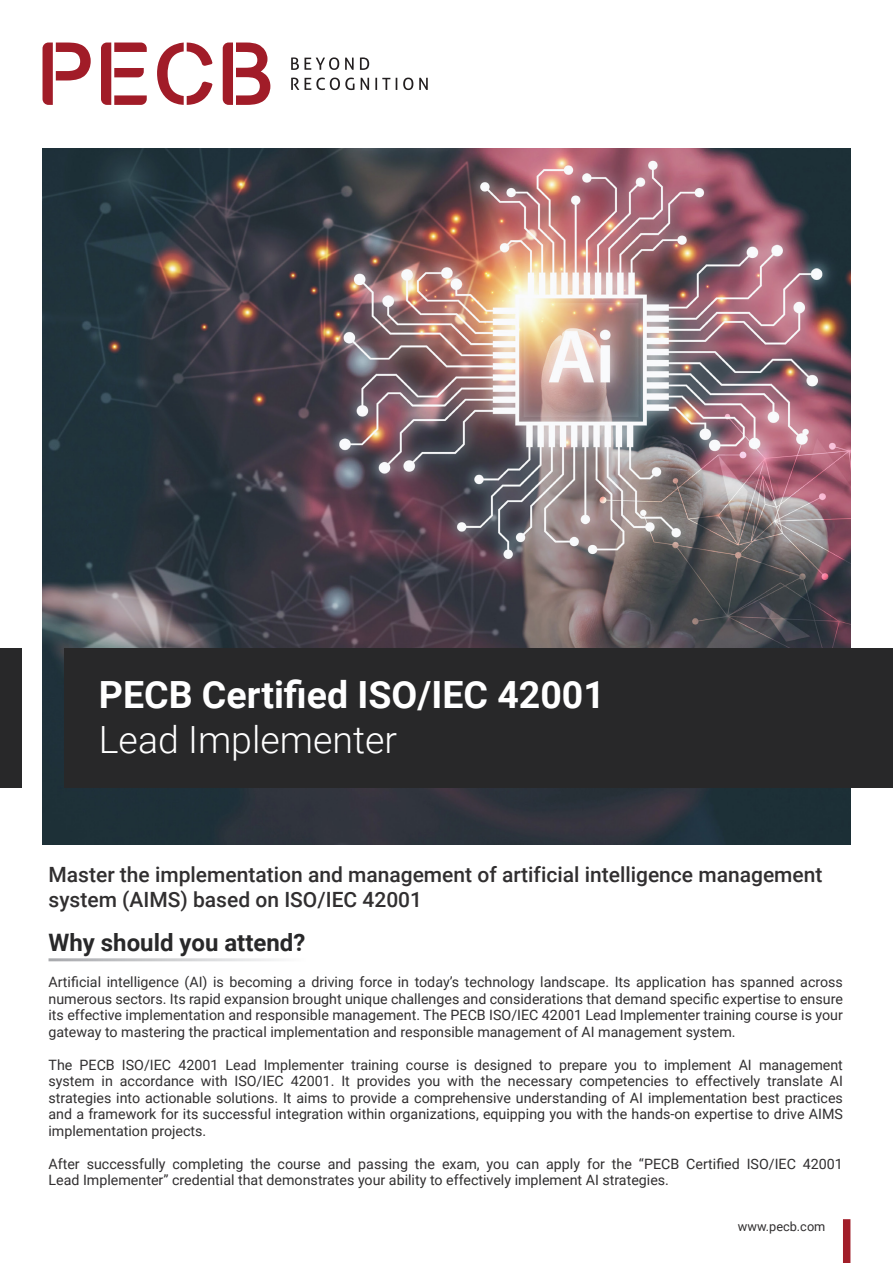
<style>
.page{position:relative;width:893px;height:1263px;background:#fff}
.page>*{position:absolute;margin:0;border:0;box-sizing:border-box;transform-origin:0 0}
.t1{font:700 37.5px "Roboto";color:#fff}
.t2{font:300 37.5px "Roboto";color:#fff}
.t3{font:700 24px "Roboto";color:#282829}
.t4{font:500 21px/25.2px "Roboto";color:#312f30}
.t5{font:14.25px/16.5px "Roboto";color:#312f30;text-align:justify}
.Bullet_Points{font:12.75px "Roboto";color:#312f30}
</style>
<div class="page">
<img style="left:43px;top:149px;width:807px;height:696px">
<div style="left:65px;top:648px;width:828px;height:140px;background:#282829"></div>
<div style="left:0;top:648px;width:21px;height:140px;background:#282829"></div>
<div style="left:843px;top:1219px;width:7px;height:44px;background:#a11e29"></div>
<svg style="left:43px;top:43px;width:48px;height:62px"></svg>
<svg style="left:101px;top:43px;width:46px;height:62px"></svg>
<svg style="left:157px;top:43px;width:55px;height:62px"></svg>
<svg style="left:223px;top:43px;width:47px;height:62px"></svg>
<svg style="left:291px;top:57px;width:48px;height:13px"></svg>
<svg style="left:345px;top:58px;width:9px;height:12px"></svg>
<svg style="left:360px;top:57px;width:9px;height:13px"></svg>
<svg style="left:291px;top:78px;width:8px;height:12px"></svg>
<svg style="left:305px;top:78px;width:49px;height:12px"></svg>
<svg style="left:361px;top:78px;width:8px;height:12px"></svg>
<svg style="left:375px;top:78px;width:15px;height:12px"></svg>
<svg style="left:396px;top:78px;width:1px;height:12px"></svg>
<svg style="left:403px;top:78px;width:10px;height:12px"></svg>
<svg style="left:419px;top:78px;width:9px;height:12px"></svg>
<p class="t1" style="left:99px;top:668px;width:508px">PECB Certified ISO/IEC 42001</p>
<p class="t2" style="left:99px;top:713px;width:300px">Lead Implementer</p>
<p class="t4" style="left:49px;top:861px;width:775px">Master the implementation and management of artificial intelligence management system (AIMS) based on ISO/IEC 42001</p>
<p class="t3" style="left:49px;top:925px;width:258px">Why should you attend?</p>
<p class="t5" style="left:49px;top:973px;width:796px">Artificial intelligence (AI) is becoming a driving force in today’s technology landscape. Its application has spanned across numerous sectors. Its rapid expansion brought unique challenges and considerations that demand specific expertise to ensure its effective implementation and responsible management. The PECB ISO/IEC 42001 Lead Implementer training course is your gateway to mastering the practical implementation and responsible management of AI management system.</p>
<p class="t5" style="left:49px;top:1056px;width:796px">The PECB ISO/IEC 42001 Lead Implementer training course is designed to prepare you to implement AI management system in accordance with ISO/IEC 42001. It provides you with the necessary competencies to effectively translate AI strategies into actionable solutions. It aims to provide a comprehensive understanding of AI implementation best practices and a framework for its successful integration within organizations, equipping you with the hands-on expertise to drive AIMS implementation projects.</p>
<p class="t5" style="left:49px;top:1155px;width:796px">After successfully completing the course and passing the exam, you can apply for the “PECB Certified ISO/IEC 42001<br>Lead Implementer” credential that demonstrates your ability to effectively implement AI strategies.</p>
<p class="Bullet_Points" style="left:738px;top:1218px;width:89px">www.pecb.com</p>
</div>
